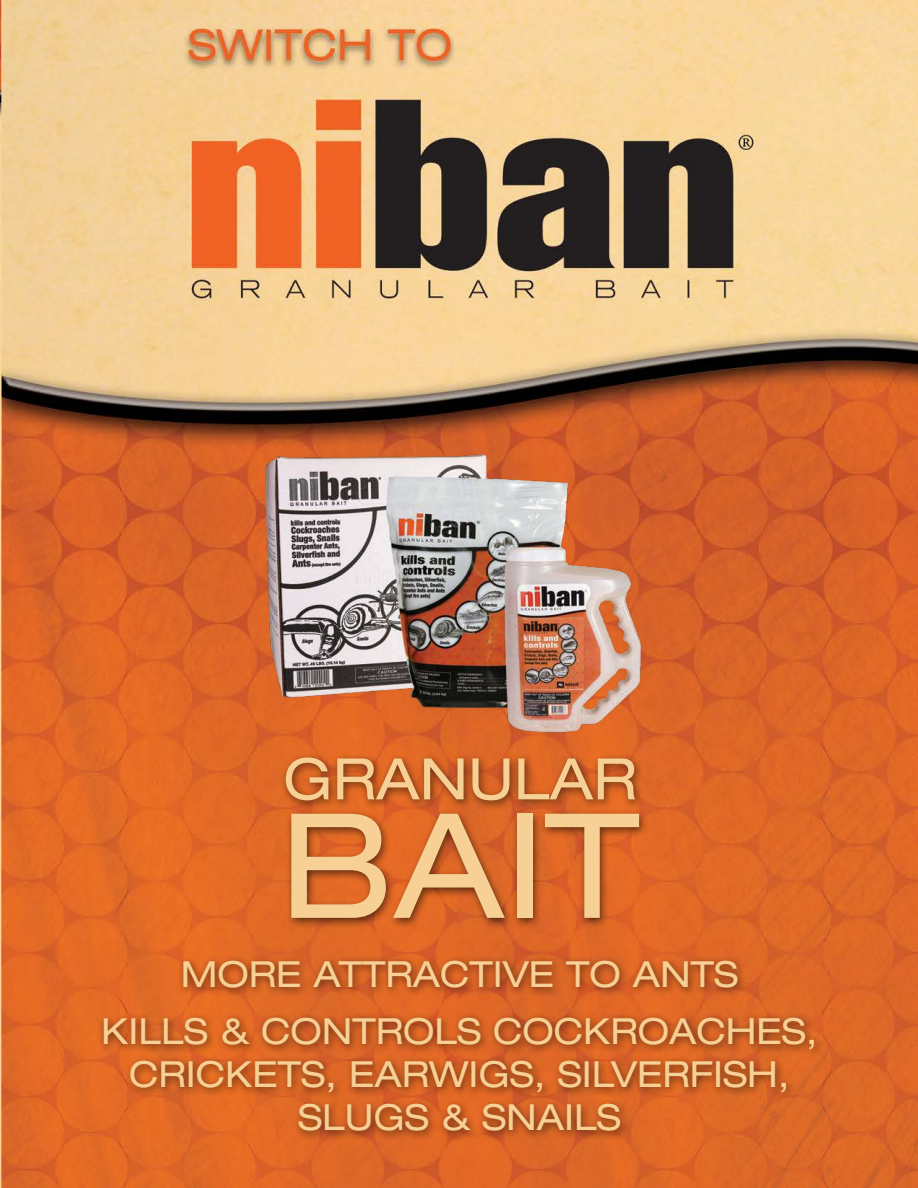
<style>
.page{position:relative;width:918px;height:1188px;background:#fff}
.page>*{position:absolute;margin:0;border:0;box-sizing:border-box;transform-origin:0 0}
.t1{font:expanded 145.8px "Helvetica Neue LT Std";color:#f7d095}
.t2{font:expanded 57.15px "Helvetica Neue LT Std";color:#f7d095}
.t3{font:expanded 36px/56.7px "Helvetica Neue LT Std";color:#f7d095;text-align:center}
</style>
<div class="page">
<img style="left:0;top:0;width:918px;height:1188px">
<div style="left:280px;top:752px;width:369px;height:177px;background:#000;opacity:.57"></div>
<img style="left:254px;top:436px;width:402px;height:311px">
<div style="left:98px;top:955px;width:726px;height:186px;background:#000;opacity:.57"></div>
<h2 class="t2" style="left:283px;top:744px;width:355px">GRANULAR</h2>
<h1 class="t1" style="left:280px;top:777px;width:361px">BAIT</h1>
<p class="t3" style="left:101px;top:945px;width:718px">MORE ATTRACTIVE TO ANTS<br>KILLS &amp; CONTROLS COCKROACHES,</p>
<p class="t3" style="left:129px;top:1052px;width:662px;line-height:43.2px">CRICKETS, EARWIGS, SILVERFISH,<br>SLUGS &amp; SNAILS</p>
</div>
